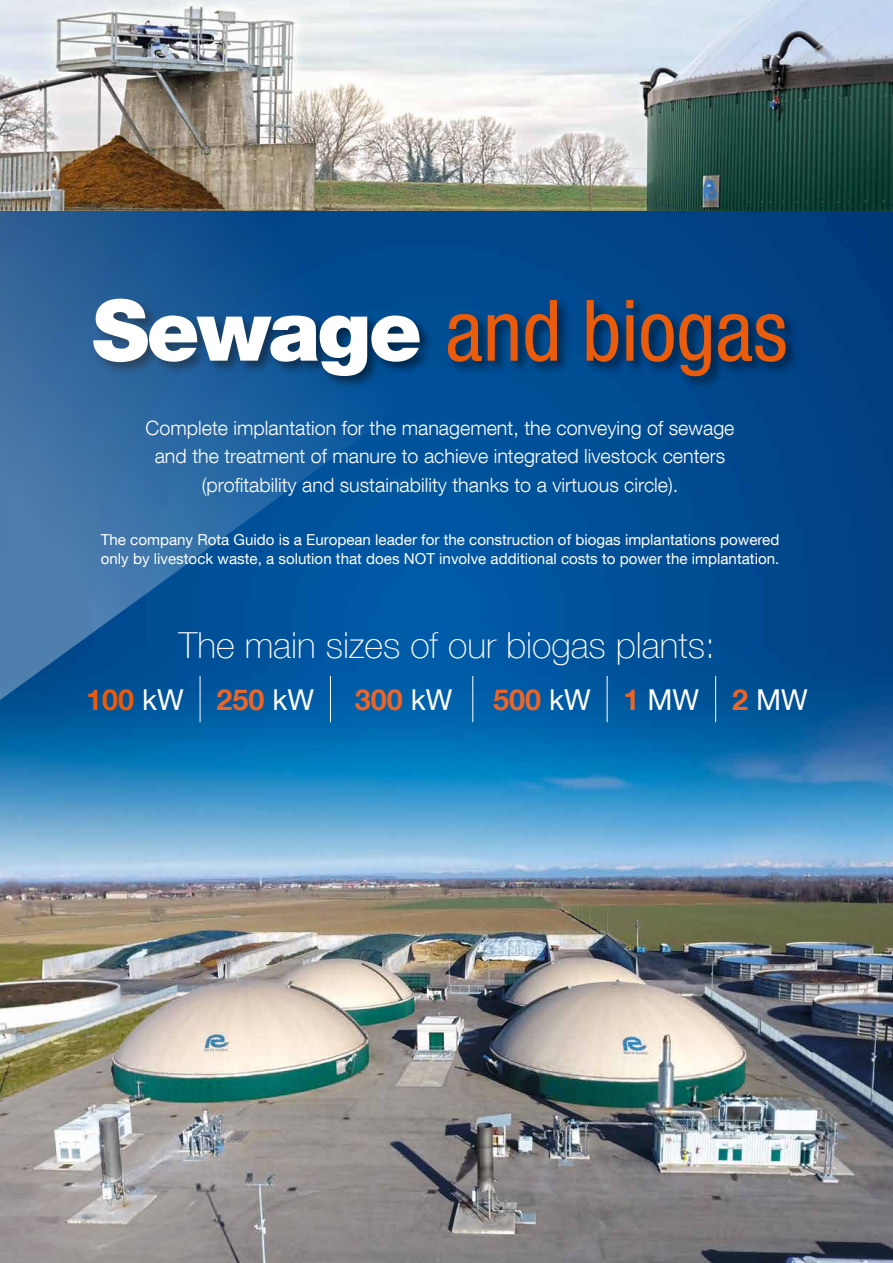
<style>
.page{position:relative;width:893px;height:1263px;background:#fff}
.page>*{position:absolute;margin:0;border:0;box-sizing:border-box;transform-origin:0 0}
.t1{font:condensed 84.9px "Helvetica Neue LT Com";color:#ea5b0b}
.t2{font:100 35.85px "Helvetica Neue LT Com";color:#fff}
.t3{font:700 28.8px "Helvetica Neue LT Com";color:#ec6528}
.t4{font:28.8px "Helvetica Neue LT Com";color:#fff}
.t5{font:300 19.65px/28.8px "Helvetica Neue LT Com";color:#fff;text-align:center}
.t6{font:15.15px/19.6px "Helvetica Neue LT Com";color:#fff}
.s1{font-weight:900;font-stretch:normal;color:#fff}
.s2{font-weight:700;color:#ea5b0b}
.s3{font-weight:700;color:#ec6528}
.s4{font-weight:400;color:#fff}
</style>
<div class="page">
<img style="left:1px;top:210px;width:892px;height:1053px">
<img style="left:0;top:0;width:893px;height:210px">
<div style="left:91px;top:296px;width:709px;height:94px;background:#000;opacity:.5"></div>
<hr style="left:200px;top:676px;width:1px;height:46px;background:#fff">
<hr style="left:330px;top:676px;width:1px;height:46px;background:#fff">
<hr style="left:472px;top:676px;width:1px;height:46px;background:#fff">
<hr style="left:607px;top:676px;width:1px;height:46px;background:#fff">
<hr style="left:715px;top:676px;width:1px;height:46px;background:#fff">
<svg style="left:0;top:210px;width:673px;height:492px;background:#105697"></svg>
<svg style="left:0;top:699px;width:1px;height:564px"></svg>
<h1 class="t1" style="left:92px;top:281px;width:697px"><span class="s1">Sewage</span> and biogas</h1>
<p class="t5" style="left:146px;top:413px;width:590px">Complete implantation for the management, the conveying of sewage and the treatment of manure to achieve integrated livestock centers (profitability and sustainability thanks to a virtuous circle).</p>
<p class="t6" style="left:101px;top:529px;width:680px">The company Rota Guido is a European leader for the construction of biogas implantations powered only by livestock waste, a solution that does NOT involve additional costs to power the implantation.</p>
<h2 class="t2" style="left:179px;top:624px;width:538px">The main sizes of our biogas plants:</h2>
<h3 class="t4" style="left:86px;top:682px;width:229px"><span class="s2">100</span> kW <span class="s3">250</span> kW</h3>
<h3 class="t3" style="left:355px;top:681px;width:454px">300 <span class="s4">kW</span> 500 <span class="s4">kW</span> 1 <span class="s4">MW</span> 2 <span class="s4">MW</span></h3>
</div>
